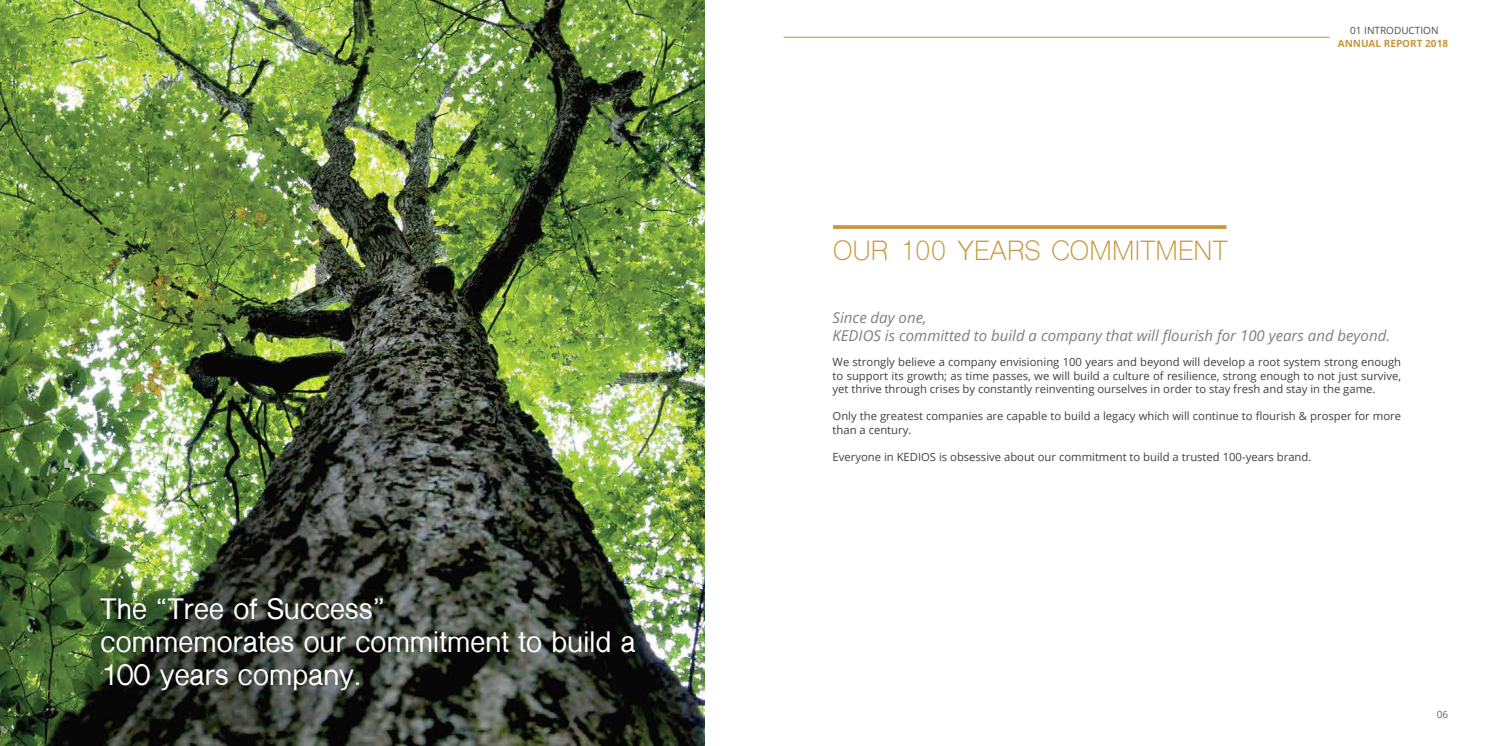
<style>
.page{position:relative;width:1490px;height:746px;background:#fff}
.page>*{position:absolute;margin:0;border:0;box-sizing:border-box;transform-origin:0 0}
.t1{font:700 27.5px/33px "Shree Dev 0714";letter-spacing:.01em;color:#fff}
.t2{font:26.25px "Shree Dev 0714";letter-spacing:.01em;color:#c8963b}
.t3{font:italic 15px/18px "Open Sans";color:#7f7f80}
.t4{font:11.25px/13.5px "Open Sans";color:#414040;text-align:justify}
.t5{font:700 10px "Open Sans";color:#c8963b}
.t6{font:10px "Open Sans";color:#4d4d4f}
.t7{font:10px "Open Sans";color:#5b6371}
</style>
<div class="page">
<img style="left:0;top:0;width:705px;height:745px">
<svg style="left:833px;top:225px;width:393px;height:4px"></svg>
<hr style="left:783px;top:37px;width:546px;height:1px;background:#c8963b">
<h1 class="t1" style="left:101px;top:592px;width:536px">The “Tree of Success”<br>commemorates our commitment to build a<br>100 years company.</h1>
<h2 class="t2" style="left:833px;top:234px;width:396px">OUR 100 YEARS COMMITMENT</h2>
<p class="t6" style="left:1349px;top:23px;width:90px">01 INTRODUCTION</p>
<p class="t5" style="left:1337px;top:36px;width:112px">ANNUAL REPORT 2018</p>
<h3 class="t3" style="left:832px;top:308px;width:559px">Since day one,<br>KEDIOS is committed to build a company that will flourish for 100 years and beyond.</h3>
<p class="t4" style="left:832px;top:355px;width:570px">We strongly believe a company envisioning 100 years and beyond will develop a root system strong enough to support its growth; as time passes, we will build a culture of resilience, strong enough to not just survive, yet thrive through crises by constantly reinventing ourselves in order to stay fresh and stay in the game.</p>
<p class="t4" style="left:832px;top:409px;width:570px">Only the greatest companies are capable to build a legacy which will continue to flourish &amp; prosper for more than a century.</p>
<p class="t4" style="left:832px;top:449px;width:480px">Everyone in KEDIOS is obsessive about our commitment to build a trusted 100-years brand.</p>
<p class="t7" style="left:1436px;top:707px;width:13px">06</p>
</div>
